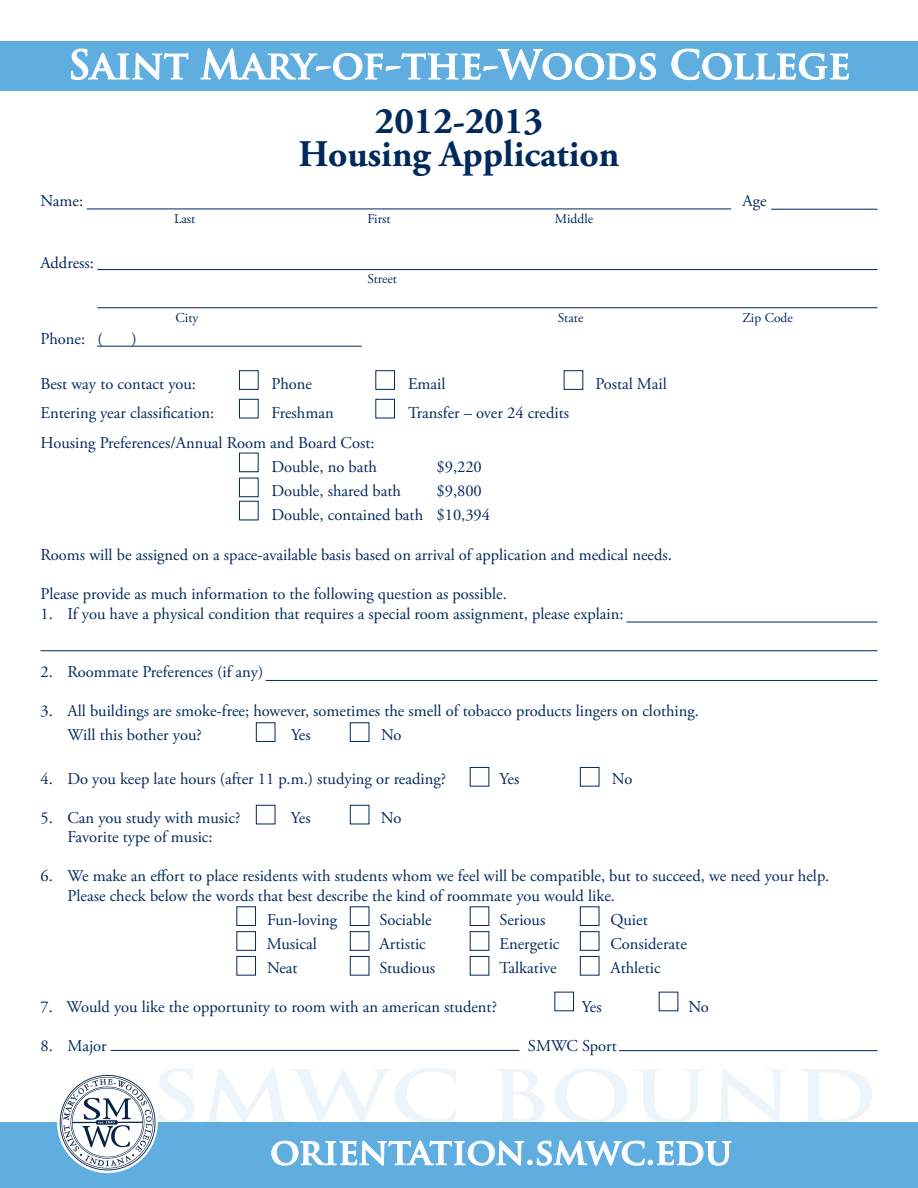
<style>
.page{position:relative;width:918px;height:1188px;background:#fff}
.page>*{position:absolute;margin:0;border:0;box-sizing:border-box;transform-origin:0 0}
.t1{font:700 39px "Trajan Pro";color:#fff}
.t2{font:700 37.5px "Adobe Garamond Pro";color:#00295c}
.t3{font:700 36px "Trajan Pro";letter-spacing:-.01em;color:#fff}
.t4{font:16.5px/19.5px "Adobe Garamond Pro";color:#00295c}
.t5{font:13.5px "Adobe Garamond Pro";color:#00295c}
</style>
<div class="page">
<hr style="left:87px;top:209px;width:644px;height:1px;background:#00295c">
<hr style="left:771px;top:209px;width:107px;height:1px;background:#00295c">
<hr style="left:97px;top:269px;width:781px;height:1px;background:#00295c">
<hr style="left:97px;top:307px;width:781px;height:1px;background:#00295c">
<hr style="left:40px;top:650px;width:838px;height:1px;background:#00295c">
<hr style="left:266px;top:680px;width:612px;height:1px;background:#00295c">
<hr style="left:619px;top:1050px;width:259px;height:1px;background:#00295c">
<hr style="left:111px;top:1050px;width:408px;height:1px;background:#00295c">
<hr style="left:626px;top:622px;width:252px;height:1px;background:#00295c">
<hr style="left:97px;top:346px;width:265px;height:1px;background:#00295c">
<div style="left:0;top:1122px;width:918px;height:66px;background:#60aee0"></div>
<svg style="left:271px;top:1140px;width:461px;height:26px"></svg>
<div style="left:0;top:41px;width:918px;height:50px;background:#60aee0"></div>
<svg style="left:71px;top:48px;width:117px;height:32px"></svg>
<svg style="left:201px;top:48px;width:455px;height:32px"></svg>
<svg style="left:672px;top:49px;width:177px;height:31px"></svg>
<img style="left:57px;top:1075px;width:99px;height:99px">
<div style="left:239px;top:370px;width:20px;height:20px;border:1px solid #00295c"></div>
<div style="left:375px;top:370px;width:20px;height:20px;border:1px solid #00295c"></div>
<div style="left:564px;top:370px;width:19px;height:20px;border:1px solid #00295c"></div>
<div style="left:239px;top:399px;width:20px;height:19px;border:1px solid #00295c"></div>
<div style="left:375px;top:399px;width:20px;height:19px;border:1px solid #00295c"></div>
<div style="left:239px;top:478px;width:20px;height:19px;border:1px solid #00295c"></div>
<div style="left:256px;top:722px;width:19px;height:20px;border:1px solid #00295c"></div>
<div style="left:256px;top:805px;width:19px;height:19px;border:1px solid #00295c"></div>
<div style="left:236px;top:906px;width:20px;height:20px;border:1px solid #00295c"></div>
<div style="left:236px;top:931px;width:20px;height:20px;border:1px solid #00295c"></div>
<div style="left:236px;top:956px;width:20px;height:20px;border:1px solid #00295c"></div>
<div style="left:350px;top:906px;width:19px;height:20px;border:1px solid #00295c"></div>
<div style="left:350px;top:931px;width:19px;height:20px;border:1px solid #00295c"></div>
<div style="left:350px;top:956px;width:19px;height:20px;border:1px solid #00295c"></div>
<div style="left:470px;top:931px;width:19px;height:20px;border:1px solid #00295c"></div>
<div style="left:580px;top:906px;width:19px;height:20px;border:1px solid #00295c"></div>
<div style="left:580px;top:931px;width:19px;height:20px;border:1px solid #00295c"></div>
<div style="left:580px;top:956px;width:19px;height:20px;border:1px solid #00295c"></div>
<div style="left:350px;top:805px;width:19px;height:19px;border:1px solid #00295c"></div>
<div style="left:580px;top:767px;width:19px;height:20px;border:1px solid #00295c"></div>
<div style="left:350px;top:722px;width:19px;height:20px;border:1px solid #00295c"></div>
<p class="t1" style="left:68px;top:41px;width:784px">Saint Mary-of-the-Woods College</p>
<p class="t2" style="left:375px;top:99px;width:170px">2012-2013</p>
<p class="t2" style="left:299px;top:132px;width:322px">Housing Application</p>
<p class="t4" style="left:40px;top:192px;width:44px">Name:</p>
<p class="t4" style="left:742px;top:192px;width:26px">Age</p>
<p class="t5" style="left:174px;top:210px;width:23px">Last</p>
<p class="t5" style="left:367px;top:210px;width:25px">First</p>
<p class="t5" style="left:555px;top:210px;width:40px">Middle</p>
<p class="t4" style="left:40px;top:253px;width:55px">Address:</p>
<p class="t5" style="left:367px;top:270px;width:31px">Street</p>
<p class="t5" style="left:176px;top:309px;width:24px">City</p>
<p class="t5" style="left:558px;top:309px;width:27px">State</p>
<p class="t5" style="left:742px;top:309px;width:52px">Zip Code</p>
<p class="t4" style="left:40px;top:330px;width:64px">Phone: (</p>
<p class="t4" style="left:132px;top:330px;width:7px">)</p>
<p class="t4" style="left:40px;top:375px;width:157px">Best way to contact you:</p>
<p class="t4" style="left:272px;top:375px;width:42px">Phone</p>
<p class="t4" style="left:408px;top:375px;width:39px">Email</p>
<p class="t4" style="left:596px;top:375px;width:73px">Postal Mail</p>
<p class="t4" style="left:40px;top:403px;width:175px">Entering year classification:</p>
<p class="t4" style="left:272px;top:403px;width:64px">Freshman</p>
<p class="t4" style="left:408px;top:403px;width:163px">Transfer – over 24 credits</p>
<p class="t4" style="left:40px;top:433px;width:336px">Housing Preferences/Annual Room and Board Cost:</p>
<p class="t4" style="left:272px;top:457px;width:107px">Double, no bath</p>
<p class="t4" style="left:436px;top:457px;width:47px">$9,220</p>
<p class="t4" style="left:272px;top:481px;width:131px">Double, shared bath</p>
<p class="t4" style="left:436px;top:481px;width:47px">$9,800</p>
<p class="t4" style="left:272px;top:505px;width:220px">Double, contained bath $10,394</p>
<p class="t4" style="left:40px;top:546px;width:633px">Rooms will be assigned on a space-available basis based on arrival of application and medical needs.</p>
<p class="t4" style="left:40px;top:585px;width:468px">Please provide as much information to the following question as possible.</p>
<p class="t4" style="left:40px;top:604px;width:585px">1. If you have a physical condition that requires a special room assignment, please explain:</p>
<p class="t4" style="left:40px;top:663px;width:224px">2. Roommate Preferences (if any)</p>
<p class="t4" style="left:40px;top:702px;width:660px">3. All buildings are smoke-free; however, sometimes the smell of tobacco products lingers on clothing.</p>
<p class="t4" style="left:67px;top:726px;width:136px">Will this bother you?</p>
<p class="t4" style="left:291px;top:726px;width:21px">Yes</p>
<p class="t4" style="left:381px;top:726px;width:22px">No</p>
<p class="t4" style="left:40px;top:769px;width:407px">4. Do you keep late hours (after 11 p.m.) studying or reading?</p>
<p class="t4" style="left:500px;top:769px;width:21px">Yes</p>
<p class="t4" style="left:612px;top:769px;width:22px">No</p>
<p class="t4" style="left:40px;top:808px;width:201px">5. Can you study with music?</p>
<p class="t4" style="left:291px;top:808px;width:21px">Yes</p>
<p class="t4" style="left:381px;top:808px;width:22px">No</p>
<p class="t4" style="left:68px;top:828px;width:147px">Favorite type of music:</p>
<p class="t4" style="left:68px;top:867px;width:763px;text-indent:-27px">6. We make an effort to place residents with students whom we feel will be compatible, but to succeed, we need your help.<br>Please check below the words that best describe the kind of roommate you would like.</p>
<p class="t4" style="left:267px;top:910px;width:72px">Fun-loving</p>
<p class="t4" style="left:379px;top:910px;width:54px">Sociable</p>
<p class="t4" style="left:500px;top:910px;width:47px">Serious</p>
<p class="t4" style="left:610px;top:910px;width:39px">Quiet</p>
<p class="t4" style="left:267px;top:934px;width:51px">Musical</p>
<p class="t4" style="left:379px;top:934px;width:48px">Artistic</p>
<p class="t4" style="left:499px;top:934px;width:62px">Energetic</p>
<p class="t4" style="left:610px;top:934px;width:78px">Considerate</p>
<p class="t4" style="left:267px;top:958px;width:32px">Neat</p>
<p class="t4" style="left:379px;top:958px;width:57px">Studious</p>
<p class="t4" style="left:500px;top:958px;width:59px">Talkative</p>
<p class="t4" style="left:610px;top:958px;width:52px">Athletic</p>
<p class="t4" style="left:40px;top:997px;width:458px">7. Would you like the opportunity to room with an american student?</p>
<p class="t4" style="left:582px;top:997px;width:21px">Yes</p>
<p class="t4" style="left:689px;top:997px;width:22px">No</p>
<p class="t4" style="left:40px;top:1036px;width:68px">8. Major</p>
<p class="t4" style="left:528px;top:1036px;width:91px">SMWC Sport</p>
<p class="t3" style="left:270px;top:1129px;width:464px">orientation.smwc.edu</p>
</div>
